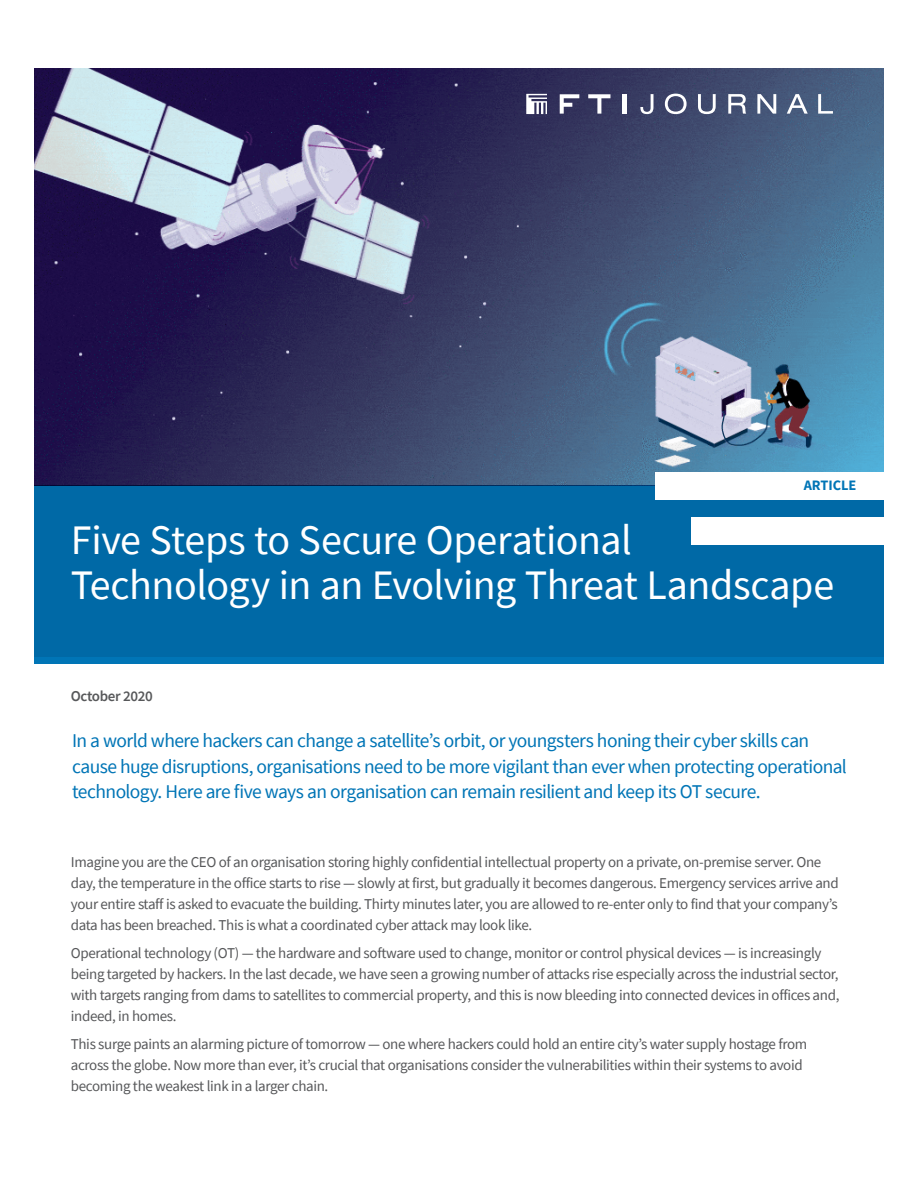
<style>
.page{position:relative;width:918px;height:1188px;background:#fff}
.page>*{position:absolute;margin:0;border:0;box-sizing:border-box;transform-origin:0 0}
.Headline{font:42px/45px "Source Sans Pro";letter-spacing:-.01em;color:#fff}
.Intro{font:19.5px/25.5px "Source Sans Pro";letter-spacing:-.03em;color:#0075b6}
.Body_Copy{font:15px/21px "Source Sans Pro";letter-spacing:-.025em;color:#57585a}
.Date_Above_Intro{font:600 15px "Source Sans Pro";letter-spacing:-.025em;color:#57585a}
.Label{font:700 14.4px "Source Sans Pro";color:#0075b6}
</style>
<div class="page">
<img style="left:34px;top:68px;width:850px;height:418px">
<div style="left:34px;top:486px;width:850px;height:178px;background:#0069a6"></div>
<div style="left:655px;top:472px;width:229px;height:28px;background:#fff"></div>
<div style="left:691px;top:517px;width:193px;height:28px;background:#fff"></div>
<svg style="left:526px;top:94px;width:21px;height:20px"></svg>
<svg style="left:640px;top:94px;width:13px;height:20px"></svg>
<svg style="left:665px;top:94px;width:22px;height:20px"></svg>
<svg style="left:698px;top:94px;width:18px;height:20px"></svg>
<svg style="left:728px;top:94px;width:18px;height:20px"></svg>
<svg style="left:757px;top:94px;width:19px;height:20px"></svg>
<svg style="left:787px;top:94px;width:21px;height:20px"></svg>
<svg style="left:818px;top:94px;width:15px;height:20px"></svg>
<svg style="left:588px;top:94px;width:22px;height:20px"></svg>
<hr style="left:622px;top:94px;width:4px;height:20px;background:#fff">
<svg style="left:560px;top:94px;width:19px;height:20px"></svg>
<p class="Label" style="left:804px;top:476px;width:54px">ARTICLE</p>
<p class="Headline" style="left:71px;top:517px;width:765px">Five Steps to Secure Operational<br>Technology in an Evolving Threat Landscape</p>
<p class="Date_Above_Intro" style="left:71px;top:686px;width:83px">October 2020</p>
<p class="Intro" style="left:72px;top:728px;width:776px">In a world where hackers can change a satellite’s orbit, or youngsters honing their cyber skills can cause huge disruptions, organisations need to be more vigilant than ever when protecting operational technology. Here are five ways an organisation can remain resilient and keep its OT secure.</p>
<p class="Body_Copy" style="left:71px;top:851px;width:769px">Imagine you are the CEO of an organisation storing highly confidential intellectual property on a private, on-premise server. One day, the temperature in the office starts to rise — slowly at first, but gradually it becomes dangerous. Emergency services arrive and your entire staff is asked to evacuate the building. Thirty minutes later, you are allowed to re-enter only to find that your company’s data has been breached. This is what a coordinated cyber attack may look like.</p>
<p class="Body_Copy" style="left:71px;top:942px;width:770px">Operational technology (OT) — the hardware and software used to change, monitor or control physical devices — is increasingly being targeted by hackers. In the last decade, we have seen a growing number of attacks rise especially across the industrial sector, with targets ranging from dams to satellites to commercial property, and this is now bleeding into connected devices in offices and, indeed, in homes.</p>
<p class="Body_Copy" style="left:71px;top:1033px;width:738px">This surge paints an alarming picture of tomorrow — one where hackers could hold an entire city’s water supply hostage from across the globe. Now more than ever, it’s crucial that organisations consider the vulnerabilities within their systems to avoid becoming the weakest link in a larger chain.</p>
</div>
